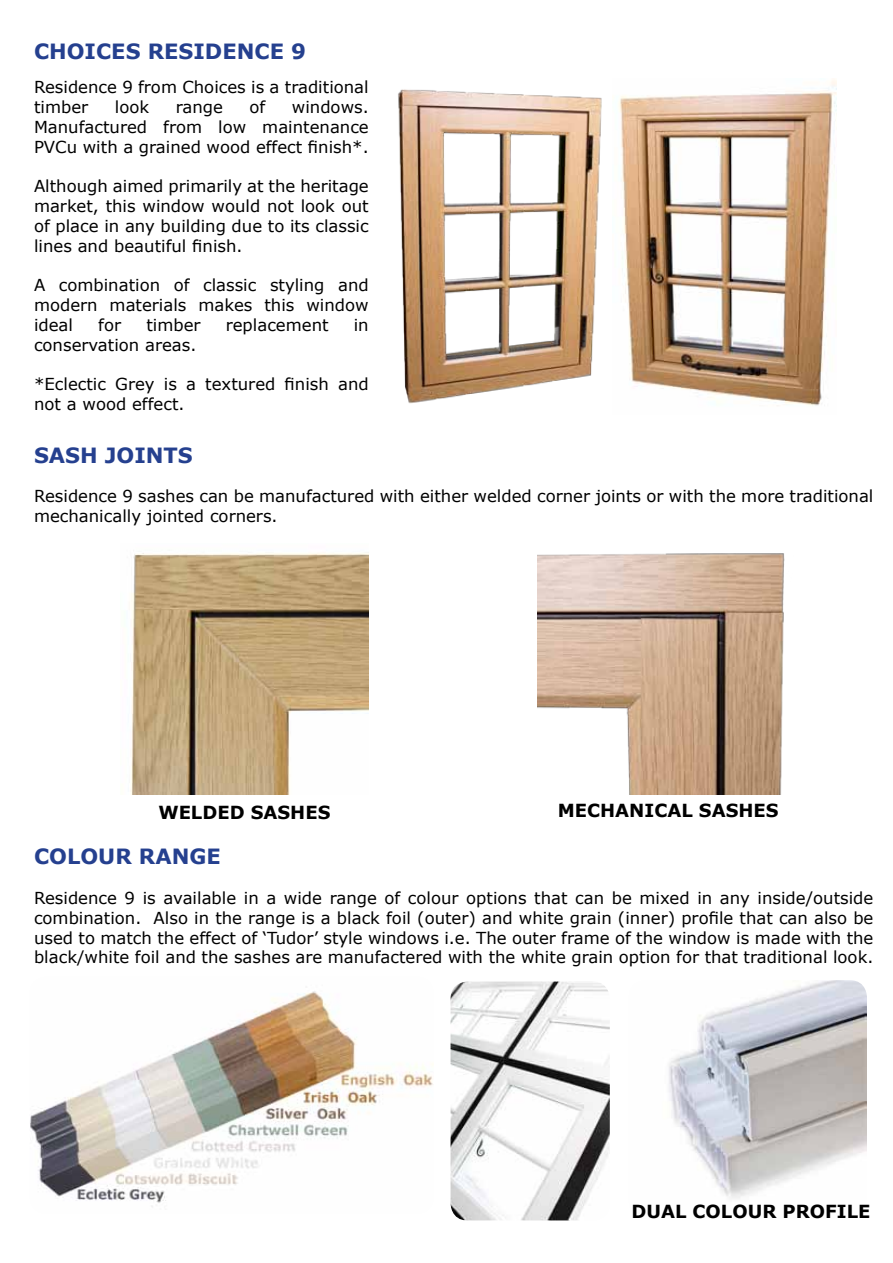
<style>
.page{position:relative;width:893px;height:1263px;background:#fff}
.page>*{position:absolute;margin:0;border:0;box-sizing:border-box;transform-origin:0 0}
.t1{font:700 21px "Verdana";color:#25408f}
.t2{font:700 18px "Verdana";color:#000}
.t3{font:16.5px/19.8px "Verdana";color:#000;text-align:justify}
</style>
<div class="page">
<img style="left:30px;top:991px;width:403px;height:216px">
<img style="left:398px;top:89px;width:204px;height:315px">
<img style="left:619px;top:79px;width:218px;height:327px">
<img style="left:669px;top:980px;width:198px;height:219px">
<img style="left:130px;top:552px;width:239px;height:243px">
<img style="left:538px;top:553px;width:247px;height:242px">
<img style="left:451px;top:981px;width:159px;height:239px">
<p class="t1" style="left:34px;top:36px;width:274px">CHOICES RESIDENCE 9</p>
<p class="t3" style="left:34px;top:77px;width:336px">Residence 9 from Choices is a traditional timber</p>
<p class="t3" style="left:115px;top:97px;width:36px">look</p>
<p class="t3" style="left:176px;top:97px;width:49px">range</p>
<p class="t3" style="left:249px;top:97px;width:17px">of</p>
<p class="t3" style="left:34px;top:97px;width:336px;text-indent:258px">windows.<br>Manufactured from low maintenance PVCu with a grained wood effect finish*.</p>
<p class="t3" style="left:34px;top:176px;width:336px">Although aimed primarily at the heritage market, this window would not look out of place in any building due to its classic lines and beautiful finish.</p>
<p class="t3" style="left:34px;top:275px;width:336px">A combination of classic styling and modern materials makes this window ideal</p>
<p class="t3" style="left:98px;top:315px;width:24px">for</p>
<p class="t3" style="left:146px;top:315px;width:56px">timber</p>
<p class="t3" style="left:226px;top:315px;width:104px">replacement</p>
<p class="t3" style="left:354px;top:315px;width:16px">in</p>
<p class="t3" style="left:34px;top:335px;width:164px">conservation areas.</p>
<p class="t3" style="left:34px;top:374px;width:336px">*Eclectic Grey is a textured finish and not a wood effect.</p>
<p class="t1" style="left:34px;top:440px;width:160px">SASH JOINTS</p>
<p class="t3" style="left:34px;top:486px;width:841px">Residence 9 sashes can be manufactured with either welded corner joints or with the more traditional mechanically jointed corners.</p>
<p class="t2" style="left:158px;top:799px;width:174px">WELDED SASHES</p>
<p class="t2" style="left:558px;top:798px;width:222px">MECHANICAL SASHES</p>
<p class="t1" style="left:34px;top:842px;width:188px">COLOUR RANGE</p>
<p class="t3" style="left:34px;top:888px;width:841px">Residence 9 is available in a wide range of colour options that can be mixed in any inside/outside combination. Also in the range is a black foil (outer) and white grain (inner) profile that can also be used to match the effect of ‘Tudor’ style windows i.e. The outer frame of the window is made with the black/white foil and the sashes are manufactered with the white grain option for that traditional look.</p>
<p class="t2" style="left:631px;top:1198px;width:240px">DUAL COLOUR PROFILE</p>
</div>
